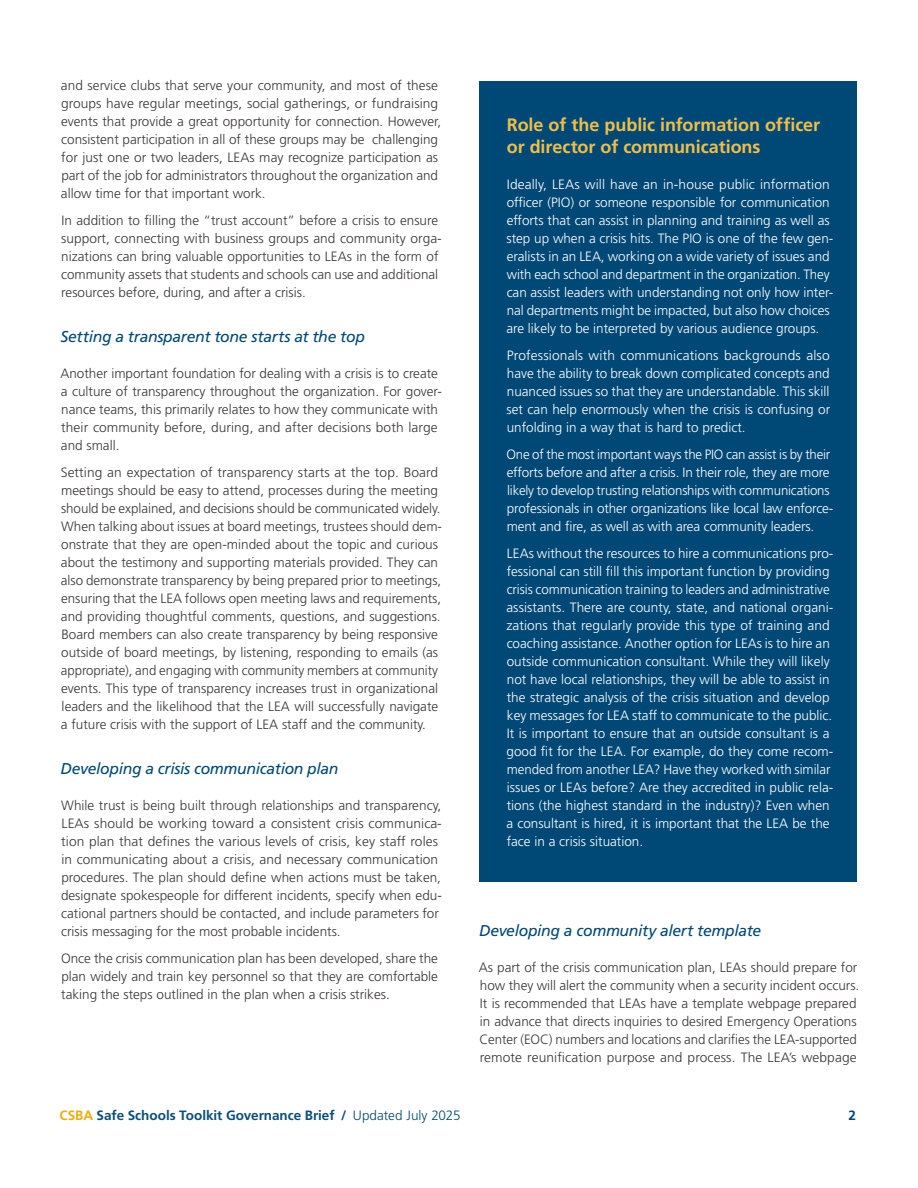
<style>
.page{position:relative;width:918px;height:1188px;background:#fff}
.page>*{position:absolute;margin:0;border:0;box-sizing:border-box;transform-origin:0 0}
.t1{font:700 18px/22.5px "Frutiger LT Std";letter-spacing:-.005em;color:#f1be48}
.t2{font:italic 15.75px "Frutiger LT Std";letter-spacing:-.02em;color:#004976}
.t3{font:300 13.5px/18px "Frutiger LT Std";color:#393636}
.t4{font:300 13.5px/18px "Frutiger LT Std";color:#fff}
.t5{font:700 13.5px "Frutiger LT Std";color:#084f7a}
.t6{font:700 13.5px "Frutiger LT Std";color:#004976}
.s1{color:#f3ac08}
.s2{color:#004976}
.s3{font-weight:300;color:#004976}
</style>
<div class="page">
<div style="left:479px;top:81px;width:378px;height:801px;background:#004976"></div>
<p class="t3" style="left:61px;top:77px;width:382px">and service clubs that serve your community, and most of these groups have regular meetings, social gatherings, or fundraising events that provide a great opportunity for connection. However, consistent participation in all of these groups may be challenging for just one or two leaders, LEAs may recognize participation as part of the job for administrators throughout the organization and allow time for that important work.</p>
<p class="t3" style="left:61px;top:212px;width:382px">In addition to filling the “trust account” before a crisis to ensure support, connecting with business groups and community orga&shy;nizations can bring valuable opportunities to LEAs in the form of community assets that students and schools can use and additional resources before, during, and after a crisis.</p>
<p class="t2" style="left:61px;top:327px;width:306px">Setting a transparent tone starts at the top</p>
<p class="t3" style="left:60px;top:365px;width:383px">Another important foundation for dealing with a crisis is to create a culture of transparency throughout the organization. For gover&shy;nance teams, this primarily relates to how they communicate with their community before, during, and after decisions both large and small.</p>
<p class="t3" style="left:61px;top:464px;width:383px">Setting an expectation of transparency starts at the top. Board meetings should be easy to attend, processes during the meeting should be explained, and decisions should be communicated widely.<br>When talking about issues at board meetings, trustees should dem&shy;onstrate that they are open-minded about the topic and curious about the testimony and supporting materials provided. They can also demonstrate transparency by being prepared prior to meetings, ensuring that the LEA follows open meeting laws and requirements, and providing thoughtful comments, questions, and suggestions.<br>Board members can also create transparency by being responsive outside of board meetings, by listening, responding to emails (as appropriate), and engaging with community members at community events. This type of transparency increases trust in organizational leaders and the likelihood that the LEA will successfully navigate a future crisis with the support of LEA staff and the community.</p>
<p class="t2" style="left:61px;top:759px;width:279px">Developing a crisis communication plan</p>
<p class="t3" style="left:61px;top:797px;width:382px">While trust is being built through relationships and transparency, LEAs should be working toward a consistent crisis communica&shy;tion plan that defines the various levels of crisis, key staff roles in communicating about a crisis, and necessary communication procedures. The plan should define when actions must be taken, designate spokespeople for different incidents, specify when edu&shy;cational partners should be contacted, and include parameters for crisis messaging for the most probable incidents.</p>
<p class="t3" style="left:61px;top:950px;width:379px;text-align:justify">Once the crisis communication plan has been developed, share the plan widely and train key personnel so that they are comfortable taking the steps outlined in the plan when a crisis strikes.</p>
<h1 class="t1" style="left:507px;top:113px;width:315px">Role of the public information officer or director of communications</h1>
<p class="t4" style="left:506px;top:176px;width:328px">Ideally, LEAs will have an in-house public information officer (PIO) or someone responsible for communication efforts that can assist in planning and training as well as step up when a crisis hits. The PIO is one of the few gen&shy;eralists in an LEA, working on a wide variety of issues and with each school and department in the organization. They can assist leaders with understanding not only how inter&shy;nal departments might be impacted, but also how choices are likely to be interpreted by various audience groups.</p>
<p class="t4" style="left:507px;top:347px;width:325px;text-align:justify">Professionals with communications backgrounds also have the ability to break down complicated concepts and nuanced issues so that they are understandable. This skill set can help enormously when the crisis is confusing or unfolding in a way that is hard to predict.</p>
<p class="t4" style="left:507px;top:446px;width:328px">One of the most important ways the PIO can assist is by their efforts before and after a crisis. In their role, they are more likely to develop trusting relationships with communications professionals in other organizations like local law enforce&shy;ment and fire, as well as with area community leaders.</p>
<p class="t4" style="left:506px;top:545px;width:329px">LEAs without the resources to hire a communications pro&shy;fessional can still fill this important function by providing crisis communication training to leaders and administrative assistants. There are county, state, and national organi&shy;zations that regularly provide this type of training and coaching assistance. Another option for LEAs is to hire an outside communication consultant. While they will likely not have local relationships, they will be able to assist in the strategic analysis of the crisis situation and develop key messages for LEA staff to communicate to the public.<br>It is important to ensure that an outside consultant is a good fit for the LEA. For example, do they come recom&shy;mended from another LEA? Have they worked with similar issues or LEAs before? Are they accredited in public rela&shy;tions (the highest standard in the industry)? Even when a consultant is hired, it is important that the LEA be the face in a crisis situation.</p>
<p class="t2" style="left:479px;top:921px;width:284px">Developing a community alert template</p>
<p class="t3" style="left:479px;top:959px;width:382px">As part of the crisis communication plan, LEAs should prepare for how they will alert the community when a security incident occurs.<br>It is recommended that LEAs have a template webpage prepared in advance that directs inquiries to desired Emergency Operations Center (EOC) numbers and locations and clarifies the LEA-supported remote reunification purpose and process. The LEA’s webpage</p>
<p class="t5" style="left:59px;top:1108px;width:403px"><span class="s1">CSBA</span> Safe Schools Toolkit Governance Brief <span class="s2">/</span> <span class="s3">Updated July 2025</span></p>
<p class="t6" style="left:848px;top:1108px;width:9px">2</p>
</div>
